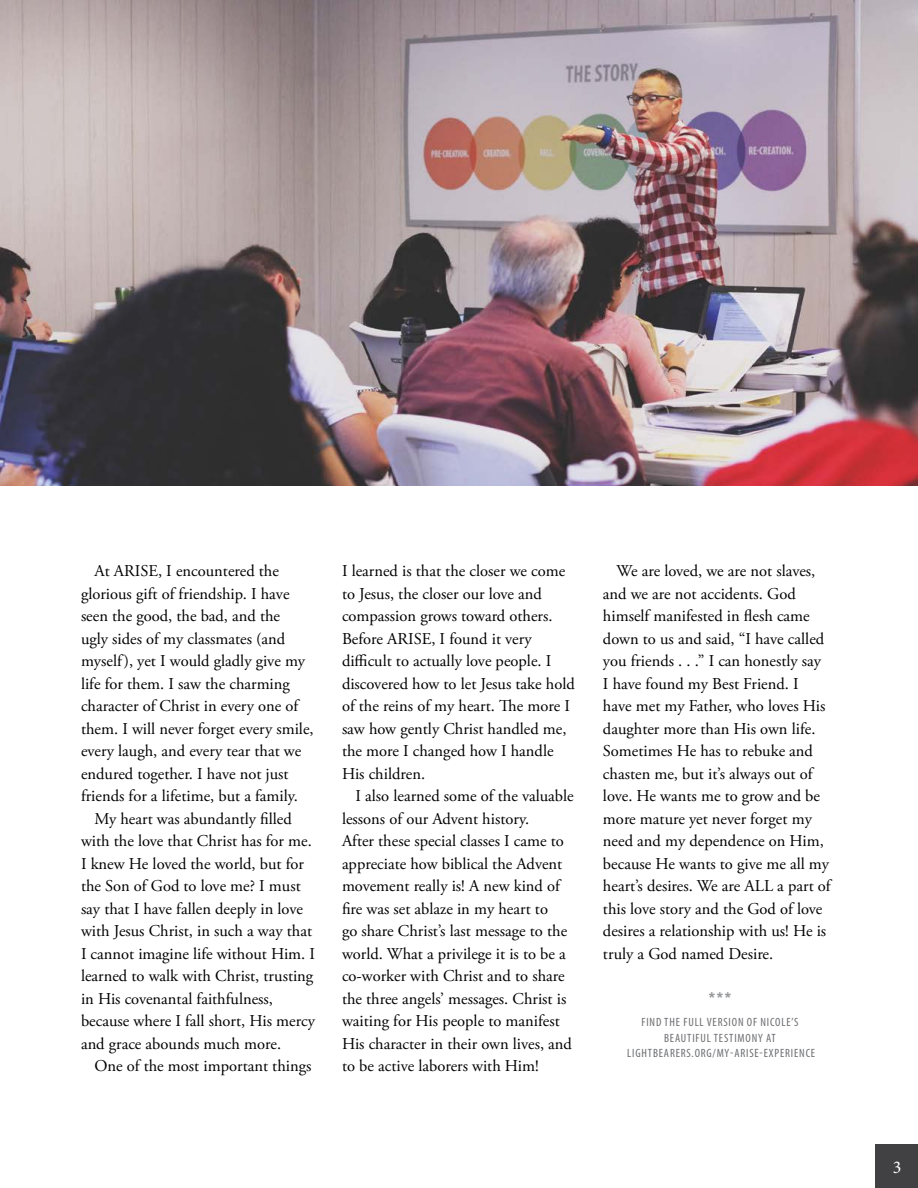
<style>
.page{position:relative;width:918px;height:1188px;background:#fff}
.page>*{position:absolute;margin:0;border:0;box-sizing:border-box;transform-origin:0 0}
.t1{font:18px "Minion Pro";color:#fff}
.t2{font:16.5px/22.5px "Adobe Garamond Pro";color:#000}
.t3{font:16.5px "Adobe Garamond Pro";letter-spacing:-.055em;color:#000}
.t4{font:700 16.5px "Arial";color:#939598}
.t5{font:condensed 12px/15.8px "Myriad Pro";letter-spacing:.07em;color:#6d6e71;text-align:center}
</style>
<div class="page">
<div style="left:876px;top:1145px;width:42px;height:43px;background:#414042"></div>
<img style="left:0;top:0;width:918px;height:486px">
<p class="t2" style="left:94px;top:560px;width:186px">At ARISE, I encountered the</p>
<p class="t2" style="left:81px;top:583px;width:210px">glorious gift of friendship. I have</p>
<p class="t2" style="left:81px;top:605px;width:201px">seen the good, the bad, and the</p>
<p class="t2" style="left:81px;top:628px;width:206px">ugly sides of my classmates (and</p>
<p class="t2" style="left:81px;top:650px;width:226px">myself), yet I would gladly give my</p>
<p class="t2" style="left:81px;top:673px;width:211px">life for them. I saw the charming</p>
<p class="t2" style="left:81px;top:695px;width:221px">character of Christ in every one of</p>
<p class="t2" style="left:81px;top:718px;width:234px">them. I will never forget every smile,</p>
<p class="t2" style="left:81px;top:740px;width:222px">every laugh, and every tear that we</p>
<p class="t2" style="left:81px;top:763px;width:209px">endured together. I have not just</p>
<p class="t3" style="left:81px;top:786px;width:218px">friends for a lifetime, but a family.</p>
<p class="t2" style="left:94px;top:808px;width:199px">My heart was abundantly filled</p>
<p class="t2" style="left:81px;top:830px;width:232px">with the love that Christ has for me.</p>
<p class="t2" style="left:81px;top:853px;width:225px">I knew He loved the world, but for</p>
<p class="t2" style="left:81px;top:875px;width:221px">the Son of God to love me? I must</p>
<p class="t2" style="left:81px;top:898px;width:223px">say that I have fallen deeply in love</p>
<p class="t2" style="left:81px;top:920px;width:233px">with Jesus Christ, in such a way that</p>
<p class="t2" style="left:81px;top:943px;width:235px">I cannot imagine life without Him. I</p>
<p class="t2" style="left:81px;top:965px;width:234px">learned to walk with Christ, trusting</p>
<p class="t2" style="left:81px;top:988px;width:194px">in His covenantal faithfulness,</p>
<p class="t2" style="left:81px;top:1010px;width:235px">because where I fall short, His mercy</p>
<p class="t2" style="left:81px;top:1033px;width:202px">and grace abounds much more.</p>
<p class="t2" style="left:94px;top:1055px;width:218px">One of the most important things</p>
<p class="t2" style="left:342px;top:560px;width:234px">I learned is that the closer we come to Jesus, the closer our love and compassion grows toward others.<br>Before ARISE, I found it very difficult to actually love people. I discovered how to let Jesus take hold of the reins of my heart. The more I saw how gently Christ handled me, the more I changed how I handle<br>His children.</p>
<p class="t2" style="left:342px;top:785px;width:233px;text-indent:13px">I also learned some of the valuable lessons of our Advent history.<br>After these special classes I came to appreciate how biblical the Advent movement really is! A new kind of fire was set ablaze in my heart to<br>go share Christ’s last message to the world. What a privilege it is to be a co-worker with Christ and to share the three angels’ messages. Christ is waiting for His people to manifest His character in their own lives, and to be active laborers with Him!</p>
<p class="t2" style="left:603px;top:560px;width:231px;text-indent:13px">We are loved, we are not slaves, and we are not accidents. God himself manifested in flesh came down to us and said, “I have called you friends . . .” I can honestly say<br>I have found my Best Friend. I<br>have met my Father, who loves His daughter more than His own life.<br>Sometimes He has to rebuke and chasten me, but it’s always out of love. He wants me to grow and be more mature yet never forget my need and my dependence on Him, because He wants to give me all my heart’s desires. We are ALL a part of this love story and the God of love desires a relationship with us! He is truly a God named Desire.</p>
<p class="t4" style="left:709px;top:987px;width:24px">***</p>
<p class="t5" style="left:627px;top:1014px;width:189px">FIND THE FULL VERSION OF NICOLE’S<br>BEAUTIFUL TESTIMONY AT<br>LIGHTBEARERS.ORG/MY-ARISE-EXPERIENCE</p>
<p class="t1" style="left:893px;top:1155px;width:10px">3</p>
</div>
